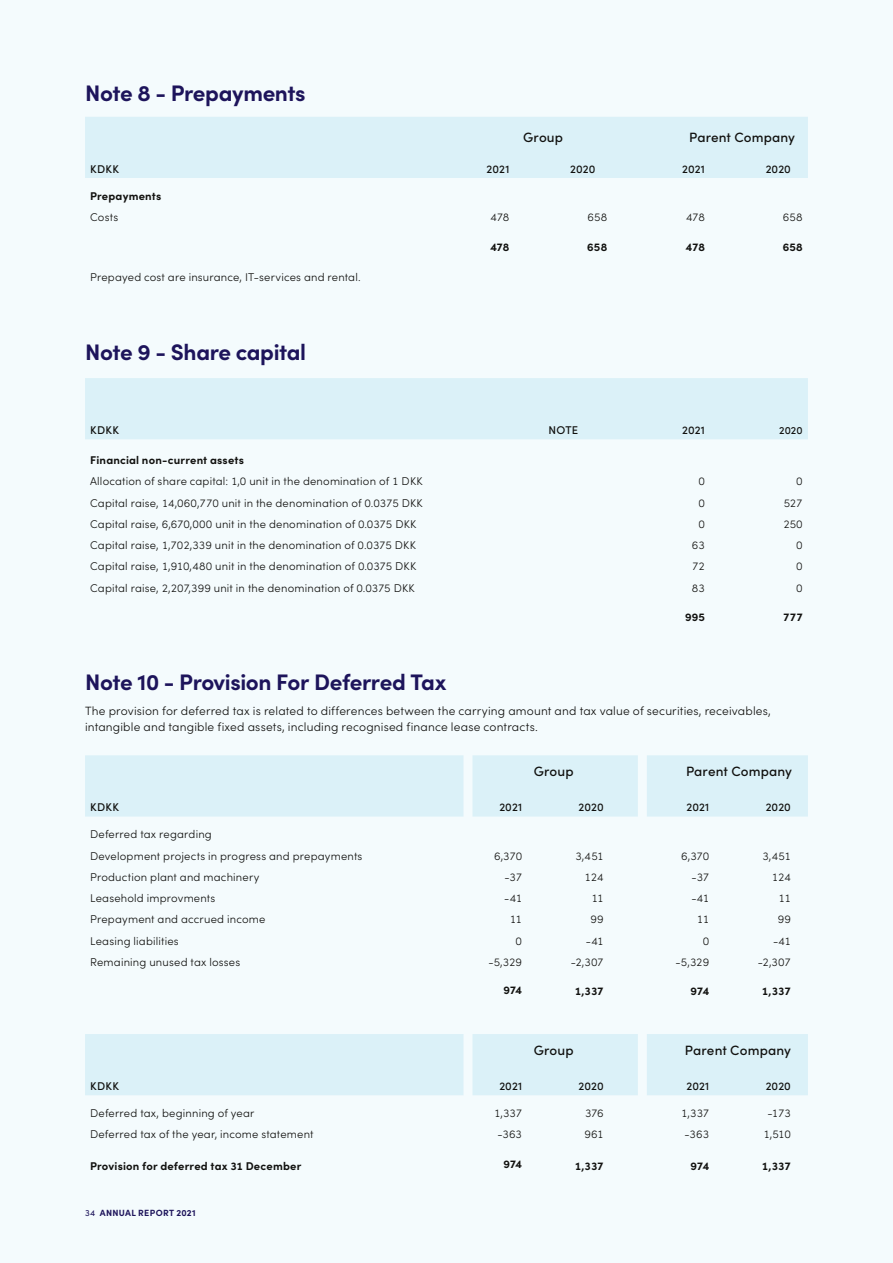
<style>
.page{position:relative;width:893px;height:1263px;background:#f4fbfd}
.page>*{position:absolute;margin:0;border:0;box-sizing:border-box;transform-origin:0 0}
.t1{font:700 22.5px "Sofia Pro";letter-spacing:-.02em;color:#1d145b}
.t2{font:500 13.5px "Sofia Pro";letter-spacing:.01em;color:#11110f}
.t3{font:300 12px/16.5px "Sofia Pro";letter-spacing:.015em;color:#11110f}
.t4{font:300 11.25px/21.3px "Sofia Pro";letter-spacing:.015em;color:#11110f}
.t5{font:700 11.25px "Sofia Pro";letter-spacing:.015em;color:#11110f}
.t6{font:500 11.25px "Sofia Pro";letter-spacing:.015em;color:#11110f}
.t7{font:500 10.5px "Sofia Pro";color:#11110f}
.t8{font:700 9px "Sofia Pro";letter-spacing:.035em;color:#1d145b}
.s1{font-weight:400}
</style>
<div class="page">
<div style="left:85px;top:378px;width:723px;height:61px;background:#dbf1f8"></div>
<div style="left:85px;top:755px;width:723px;height:61px;background:#dbf1f8"></div>
<div style="left:638px;top:744px;width:9px;height:255px;background:#f4fbfd"></div>
<div style="left:85px;top:1034px;width:723px;height:61px;background:#dbf1f8"></div>
<div style="left:638px;top:1023px;width:9px;height:163px;background:#f4fbfd"></div>
<div style="left:463px;top:744px;width:9px;height:255px;background:#f4fbfd"></div>
<div style="left:463px;top:1023px;width:9px;height:163px;background:#f4fbfd"></div>
<div style="left:85px;top:117px;width:723px;height:61px;background:#dbf1f8"></div>
<h1 class="t1" style="left:85px;top:76px;width:222px">Note 8 - Prepayments</h1>
<p class="t2" style="left:523px;top:128px;width:41px">Group</p>
<p class="t2" style="left:689px;top:128px;width:107px">Parent Company</p>
<p class="t6" style="left:90px;top:161px;width:30px">KDKK</p>
<p class="t6" style="left:487px;top:161px;width:24px">2021</p>
<p class="t6" style="left:570px;top:161px;width:27px">2020</p>
<p class="t6" style="left:682px;top:161px;width:24px">2021</p>
<p class="t6" style="left:766px;top:161px;width:27px">2020</p>
<p class="t5" style="left:90px;top:187px;width:73px">Prepayments</p>
<p class="t4" style="left:90px;top:206px;width:30px">Costs</p>
<p class="t4" style="left:490px;top:206px;width:20px">478</p>
<p class="t4" style="left:587px;top:206px;width:21px">658</p>
<p class="t4" style="left:686px;top:206px;width:20px">478</p>
<p class="t4" style="left:783px;top:206px;width:21px">658</p>
<p class="t5" style="left:490px;top:238px;width:21px">478</p>
<p class="t5" style="left:587px;top:238px;width:21px">658</p>
<p class="t5" style="left:686px;top:238px;width:21px">478</p>
<p class="t5" style="left:783px;top:238px;width:21px">658</p>
<p class="t4" style="left:90px;top:265px;width:272px">Prepayed cost are insurance, IT-services and rental.</p>
<h1 class="t1" style="left:85px;top:335px;width:222px">Note 9 - Share capital</h1>
<p class="t6" style="left:90px;top:422px;width:30px">KDKK</p>
<p class="t6" style="left:548px;top:422px;width:31px">NOTE</p>
<p class="t6" style="left:682px;top:422px;width:24px">2021</p>
<p class="t7" style="left:779px;top:423px;width:25px">2020</p>
<p class="t5" style="left:90px;top:451px;width:155px">Financial non-current assets</p>
<p class="t4" style="left:90px;top:470px;width:334px">Allocation of share capital: 1,0 unit in the denomination of 1 DKK</p>
<p class="t4" style="left:698px;top:470px;width:8px">0</p>
<p class="t4" style="left:796px;top:470px;width:8px">0</p>
<p class="t4" style="left:90px;top:491px;width:334px">Capital raise, 14,060,770 unit in the denomination of 0.0375 DKK</p>
<p class="t4" style="left:698px;top:491px;width:8px">0</p>
<p class="t4" style="left:784px;top:491px;width:21px">527</p>
<p class="t4" style="left:90px;top:513px;width:328px">Capital raise, 6,670,000 unit in the denomination of 0.0375 DKK</p>
<p class="t4" style="left:698px;top:513px;width:8px">0</p>
<p class="t4" style="left:783px;top:513px;width:21px">250</p>
<p class="t4" style="left:90px;top:534px;width:327px">Capital raise, 1,702,339 unit in the denomination of 0.0375 DKK</p>
<p class="t4" style="left:692px;top:534px;width:15px">63</p>
<p class="t4" style="left:796px;top:534px;width:8px">0</p>
<p class="t4" style="left:90px;top:555px;width:328px">Capital raise, 1,910,480 unit in the denomination of 0.0375 DKK</p>
<p class="t4" style="left:692px;top:555px;width:14px">72</p>
<p class="t4" style="left:796px;top:555px;width:8px">0</p>
<p class="t4" style="left:90px;top:576px;width:326px">Capital raise, 2,207,399 unit in the denomination of 0.0375 DKK</p>
<p class="t4" style="left:692px;top:576px;width:15px">83</p>
<p class="t4" style="left:796px;top:576px;width:8px">0</p>
<p class="t5" style="left:685px;top:609px;width:21px">995</p>
<p class="t5" style="left:783px;top:609px;width:21px">777</p>
<h1 class="t1" style="left:85px;top:664px;width:363px">Note 10 - Provision For Deferred Tax</h1>
<p class="t3" style="left:85px;top:701px;width:687px">The provision for deferred tax is related to differences between the carrying amount and tax value of securities, receivables, intangible and tangible fixed assets, including recognised finance lease contracts.</p>
<p class="t2" style="left:534px;top:761px;width:41px">Group</p>
<p class="t2" style="left:686px;top:761px;width:107px">Parent Company</p>
<p class="t6" style="left:90px;top:799px;width:30px">KDKK</p>
<p class="t6" style="left:499px;top:799px;width:24px">2021</p>
<p class="t6" style="left:579px;top:799px;width:27px">2020</p>
<p class="t6" style="left:686px;top:799px;width:24px">2021</p>
<p class="t6" style="left:766px;top:799px;width:27px">2020</p>
<p class="t4" style="left:90px;top:823px;width:274px">Deferred tax regarding<br>Development projects in progress and prepayments</p>
<p class="t4" style="left:494px;top:844px;width:30px">6,370</p>
<p class="t4" style="left:575px;top:844px;width:30px">3,451</p>
<p class="t4" style="left:681px;top:844px;width:30px">6,370</p>
<p class="t4" style="left:762px;top:844px;width:30px">3,451</p>
<p class="t4" style="left:90px;top:865px;width:171px">Production plant and machinery</p>
<p class="t4" style="left:504px;top:865px;width:19px">-37</p>
<p class="t4" style="left:585px;top:865px;width:21px">124</p>
<p class="t4" style="left:691px;top:865px;width:19px">-37</p>
<p class="t4" style="left:772px;top:865px;width:21px">124</p>
<p class="t4" style="left:90px;top:887px;width:127px">Leasehold improvments</p>
<p class="t4" style="left:504px;top:887px;width:19px">-41</p>
<p class="t4" style="left:591px;top:887px;width:14px">11</p>
<p class="t4" style="left:691px;top:887px;width:19px">-41</p>
<p class="t4" style="left:778px;top:887px;width:14px">11</p>
<p class="t4" style="left:90px;top:908px;width:177px">Prepayment and accrued income</p>
<p class="t4" style="left:510px;top:908px;width:14px">11</p>
<p class="t4" style="left:591px;top:908px;width:15px">99</p>
<p class="t4" style="left:697px;top:908px;width:14px">11</p>
<p class="t4" style="left:778px;top:908px;width:15px">99</p>
<p class="t4" style="left:90px;top:929px;width:90px">Leasing liabilities</p>
<p class="t4" style="left:516px;top:929px;width:8px">0</p>
<p class="t4" style="left:586px;top:929px;width:19px">-41</p>
<p class="t4" style="left:703px;top:929px;width:8px">0</p>
<p class="t4" style="left:773px;top:929px;width:19px">-41</p>
<p class="t4" style="left:90px;top:951px;width:152px">Remaining unused tax losses</p>
<p class="t4" style="left:488px;top:951px;width:35px">-5,329</p>
<p class="t4" style="left:571px;top:951px;width:35px">-2,307</p>
<p class="t4" style="left:675px;top:951px;width:35px">-5,329</p>
<p class="t4" style="left:758px;top:951px;width:35px">-2,307</p>
<p class="t5" style="left:503px;top:981px;width:20px">974</p>
<p class="t5" style="left:575px;top:983px;width:31px">1,337</p>
<p class="t5" style="left:690px;top:983px;width:20px">974</p>
<p class="t5" style="left:762px;top:983px;width:31px">1,337</p>
<p class="t2" style="left:534px;top:1040px;width:41px">Group</p>
<p class="t2" style="left:685px;top:1040px;width:107px">Parent Company</p>
<p class="t6" style="left:90px;top:1078px;width:30px">KDKK</p>
<p class="t6" style="left:499px;top:1078px;width:24px">2021</p>
<p class="t6" style="left:579px;top:1078px;width:27px">2020</p>
<p class="t6" style="left:686px;top:1078px;width:24px">2021</p>
<p class="t6" style="left:766px;top:1078px;width:27px">2020</p>
<p class="t4" style="left:90px;top:1102px;width:166px">Deferred tax, beginning of year</p>
<p class="t4" style="left:494px;top:1102px;width:30px">1,337</p>
<p class="t4" style="left:585px;top:1102px;width:20px">376</p>
<p class="t4" style="left:681px;top:1102px;width:30px">1,337</p>
<p class="t4" style="left:767px;top:1102px;width:25px">-173</p>
<p class="t4" style="left:90px;top:1123px;width:225px">Deferred tax of the year, income statement</p>
<p class="t4" style="left:497px;top:1123px;width:26px">-363</p>
<p class="t4" style="left:584px;top:1123px;width:21px">961</p>
<p class="t4" style="left:684px;top:1123px;width:26px">-363</p>
<p class="t4" style="left:763px;top:1123px;width:29px">1,510</p>
<p class="t5" style="left:90px;top:1157px;width:213px">Provision for deferred tax 31 December</p>
<p class="t5" style="left:503px;top:1155px;width:20px">974</p>
<p class="t5" style="left:575px;top:1157px;width:31px">1,337</p>
<p class="t5" style="left:690px;top:1157px;width:20px">974</p>
<p class="t5" style="left:762px;top:1157px;width:31px">1,337</p>
<p class="t8" style="left:85px;top:1206px;width:112px"><span class="s1">34</span> ANNUAL REPORT 2021</p>
</div>
